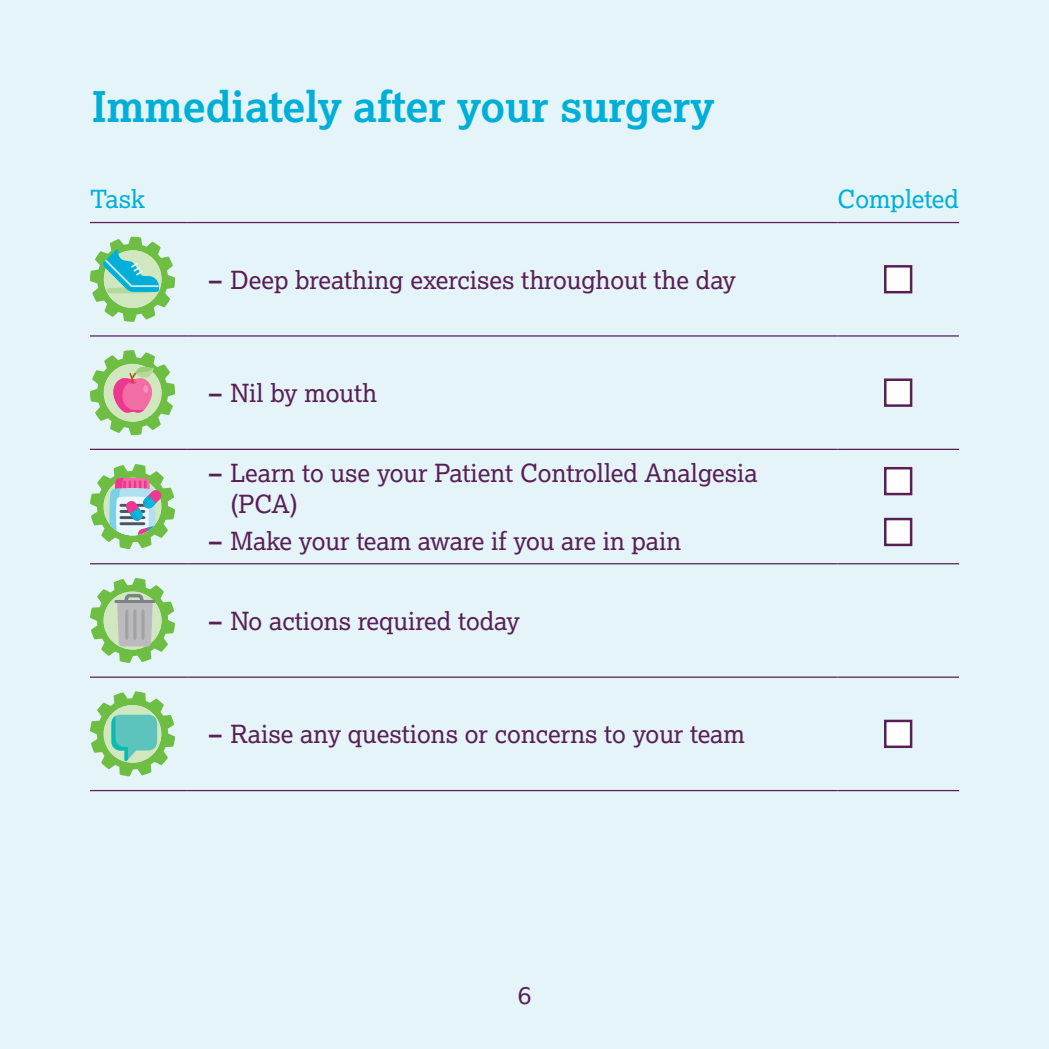
<style>
.page{position:relative;width:1049px;height:1049px;background:#e4f4f9}
.page>*{position:absolute;margin:0;border:0;box-sizing:border-box;transform-origin:0 0}
.t1{font:700 42.5px "Lexia";color:#00afd7}
.Lexia_body{font:25px/30px "Lexia";color:#591e54}
.Table_body{font:25px "Lexia";color:#00afd7}
.s1{font-weight:700}
</style>
<div class="page">
<hr style="left:90px;top:222px;width:98px;height:1px;background:#591e54">
<hr style="left:188px;top:222px;width:649px;height:1px;background:#591e54">
<hr style="left:837px;top:222px;width:122px;height:1px;background:#591e54">
<hr style="left:90px;top:335px;width:98px;height:2px;background:#591e54">
<hr style="left:188px;top:335px;width:649px;height:2px;background:#591e54">
<hr style="left:837px;top:335px;width:122px;height:2px;background:#591e54">
<hr style="left:90px;top:449px;width:98px;height:1px;background:#591e54">
<hr style="left:188px;top:449px;width:649px;height:1px;background:#591e54">
<hr style="left:837px;top:449px;width:122px;height:1px;background:#591e54">
<hr style="left:90px;top:563px;width:98px;height:1px;background:#591e54">
<hr style="left:188px;top:563px;width:649px;height:1px;background:#591e54">
<hr style="left:837px;top:563px;width:122px;height:1px;background:#591e54">
<hr style="left:90px;top:676px;width:98px;height:2px;background:#591e54">
<hr style="left:188px;top:676px;width:649px;height:2px;background:#591e54">
<hr style="left:837px;top:676px;width:122px;height:2px;background:#591e54">
<hr style="left:90px;top:790px;width:98px;height:1px;background:#591e54">
<hr style="left:188px;top:790px;width:649px;height:1px;background:#591e54">
<hr style="left:837px;top:790px;width:122px;height:1px;background:#591e54">
<svg style="left:90px;top:237px;width:85px;height:85px"></svg>
<div style="left:884px;top:265px;width:28px;height:28px;background:#fff;border:2px solid #591e54"></div>
<svg style="left:90px;top:350px;width:85px;height:85px"></svg>
<div style="left:884px;top:378px;width:28px;height:29px;background:#fff;border:2px solid #591e54"></div>
<svg style="left:90px;top:464px;width:85px;height:85px"></svg>
<div style="left:884px;top:467px;width:28px;height:28px;background:#fff;border:2px solid #591e54"></div>
<div style="left:884px;top:518px;width:28px;height:28px;background:#fff;border:2px solid #591e54"></div>
<svg style="left:90px;top:578px;width:85px;height:85px"></svg>
<svg style="left:90px;top:691px;width:85px;height:85px"></svg>
<div style="left:884px;top:720px;width:28px;height:28px;background:#fff;border:2px solid #591e54"></div>
<p class="t1" style="left:92px;top:80px;width:624px">Immediately after your surgery</p>
<p class="Table_body" style="left:90px;top:184px;width:57px">Task</p>
<p class="Table_body" style="left:837px;top:184px;width:123px">Completed</p>
<p class="Lexia_body" style="left:209px;top:264px;width:528px"><span class="s1">–</span> Deep breathing exercises throughout the day</p>
<p class="Lexia_body" style="left:209px;top:377px;width:170px"><span class="s1">–</span> Nil by mouth</p>
<p class="Lexia_body" style="left:230px;top:458px;width:529px;text-indent:-21px"><span class="s1">–</span> Learn to use your Patient Controlled Analgesia (PCA)</p>
<p class="Lexia_body" style="left:209px;top:525px;width:474px"><span class="s1">–</span> Make your team aware if you are in pain</p>
<p class="Lexia_body" style="left:209px;top:605px;width:312px"><span class="s1">–</span> No actions required today</p>
<p class="Lexia_body" style="left:209px;top:719px;width:537px"><span class="s1">–</span> Raise any questions or concerns to your team</p>
<p class="Lexia_body" style="left:518px;top:979px;width:15px">6</p>
</div>
